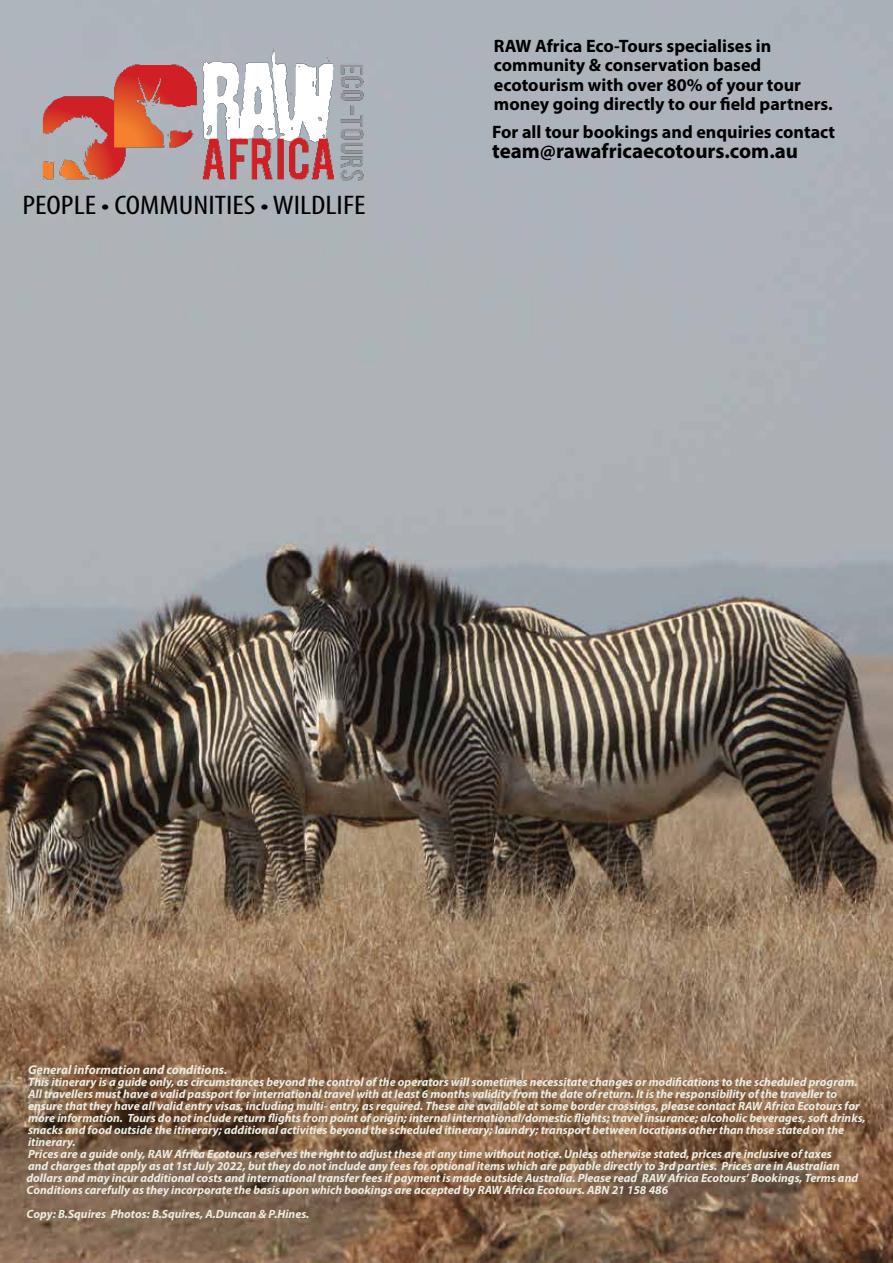
<style>
.page{position:relative;width:893px;height:1263px;background:#fff}
.page>*{position:absolute;margin:0;border:0;box-sizing:border-box;transform-origin:0 0}
.t1{font:condensed 27px "Myriad Pro";color:#000;scale:1.19 1}
.t2{font:700 21px "Myriad Pro";color:#000}
.t3{font:700 18px/19.5px "Myriad Pro";color:#000}
.t4{font:italic 700 12.75px "Myriad Pro";color:#edece0}
.t5{font:italic 700 12px/12px "Myriad Pro";color:#edece0}
</style>
<div class="page">
<img style="left:0;top:0;width:893px;height:1263px">
<img style="left:21px;top:40px;width:345px;height:155px">
<h1 class="t1" style="left:22px;top:189px;width:290px">PEOPLE • COMMUNITIES • WILDLIFE</h1>
<h3 class="t3" style="left:494px;top:35px;width:340px">RAW Africa Eco-Tours specialises in community &amp; conservation based ecotourism with over 80% of your tour money going directly to our field partners.</h3>
<h3 class="t3" style="left:492px;top:121px;width:345px">For all tour bookings and enquiries contact</h3>
<h2 class="t2" style="left:492px;top:137px;width:307px">team@rawafricaecotours.com.au</h2>
<p class="t4" style="left:28px;top:1061px;width:201px">General information and conditions.</p>
<p class="t5" style="left:27px;top:1075px;width:841px">This itinerary is a guide only, as circumstances beyond the control of the operators will sometimes necessitate changes or modifications to the scheduled program.<br>All travellers must have a valid passport for international travel with at least 6 months validity from the date of return. It is the responsibility of the traveller to ensure that they have all valid entry visas, including multi- entry, as required. These are available at some border crossings, please contact RAW Africa Ecotours for more information. Tours do not include return flights from point of origin; internal international/domestic flights; travel insurance; alcoholic beverages, soft drinks, snacks and food outside the itinerary; additional activities beyond the scheduled itinerary; laundry; transport between locations other than those stated on the itinerary.<br>Prices are a guide only, RAW Africa Ecotours reserves the right to adjust these at any time without notice. Unless otherwise stated, prices are inclusive of taxes<br>and charges that apply as at 1st July 2022, but they do not include any fees for optional items which are payable directly to 3rd parties. Prices are in Australian dollars and may incur additional costs and international transfer fees if payment is made outside Australia. Please read RAW Africa Ecotours’ Bookings, Terms and Conditions carefully as they incorporate the basis upon which bookings are accepted by RAW Africa Ecotours. ABN 21 158 486</p>
<p class="t5" style="left:27px;top:1207px;width:284px">Copy: B.Squires Photos: B.Squires, A.Duncan &amp; P.Hines.</p>
</div>
